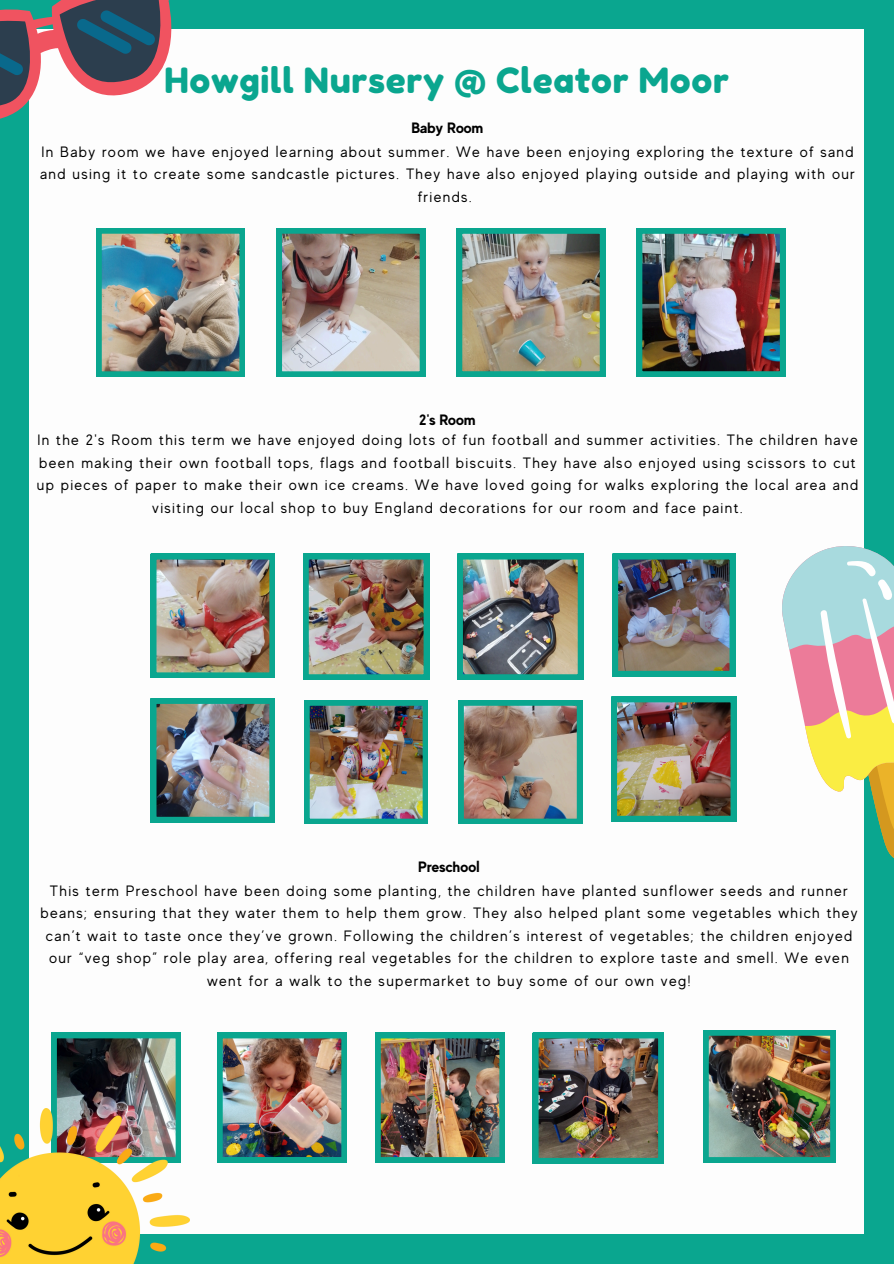
<style>
.page{position:relative;width:894px;height:1264px;background:#fff}
.page>*{position:absolute;margin:0;border:0;box-sizing:border-box;transform-origin:0 0}
.t1{font:34.8px "Fredoka One";letter-spacing:.02em;color:#0aa68f}
.t2{font:15px/22.5px "MADE Evolve Sans";letter-spacing:.09em;color:#000;text-align:center}
.t3{font:700 15px "MADE Evolve Sans";color:#000}
</style>
<div class="page">
<div style="left:0;top:0;width:893px;height:1263px;background:#0aa68f"></div>
<div style="left:30px;top:30px;width:833px;height:1203px;background:#fdfdfd"></div>
<img style="left:151px;top:554px;width:124px;height:123px">
<img style="left:303px;top:554px;width:126px;height:126px">
<img style="left:457px;top:554px;width:126px;height:126px">
<img style="left:612px;top:554px;width:123px;height:122px">
<img style="left:611px;top:696px;width:125px;height:125px">
<img style="left:151px;top:698px;width:124px;height:124px">
<img style="left:304px;top:700px;width:124px;height:124px">
<img style="left:458px;top:700px;width:124px;height:124px">
<img style="left:96px;top:228px;width:149px;height:148px">
<img style="left:276px;top:228px;width:149px;height:148px">
<img style="left:456px;top:228px;width:149px;height:149px">
<img style="left:636px;top:228px;width:149px;height:149px">
<img style="left:51px;top:1032px;width:130px;height:76px">
<img style="left:217px;top:1032px;width:129px;height:130px">
<img style="left:375px;top:1032px;width:129px;height:130px">
<img style="left:533px;top:1032px;width:130px;height:131px">
<img style="left:703px;top:1030px;width:132px;height:132px">
<img style="left:0;top:1108px;width:189px;height:155px">
<svg style="left:0;top:0;width:208px;height:138px"></svg>
<svg style="left:782px;top:526px;width:111px;height:338px"></svg>
<p class="t1" style="left:164px;top:59px;width:566px">Howgill Nursery @ Cleator Moor</p>
<p class="t3" style="left:411px;top:119px;width:74px">Baby Room</p>
<p class="t2" style="left:40px;top:140px;width:816px">In Baby room we have enjoyed learning about summer. We have been enjoying exploring the texture of sand and using it to create some sandcastle pictures. They have also enjoyed playing outside and playing with our friends.</p>
<p class="t3" style="left:419px;top:411px;width:58px">2's Room</p>
<p class="t2" style="left:37px;top:429px;width:822px">In the 2's Room this term we have enjoyed doing lots of fun football and summer activities. The children have been making their own football tops, flags and football biscuits. They have also enjoyed using scissors to cut up pieces of paper to make their own ice creams. We have loved going for walks exploring the local area and visiting our local shop to buy England decorations for our room and face paint.</p>
<p class="t3" style="left:418px;top:858px;width:63px">Preschool</p>
<p class="t2" style="left:41px;top:879px;width:818px">This term Preschool have been doing some planting, the children have planted sunflower seeds and runner beans; ensuring that they water them to help them grow. They also helped plant some vegetables which they can’t wait to taste once they’ve grown. Following the children’s interest of vegetables; the children enjoyed our “veg shop” role play area, offering real vegetables for the children to explore taste and smell. We even went for a walk to the supermarket to buy some of our own veg!</p>
</div>
